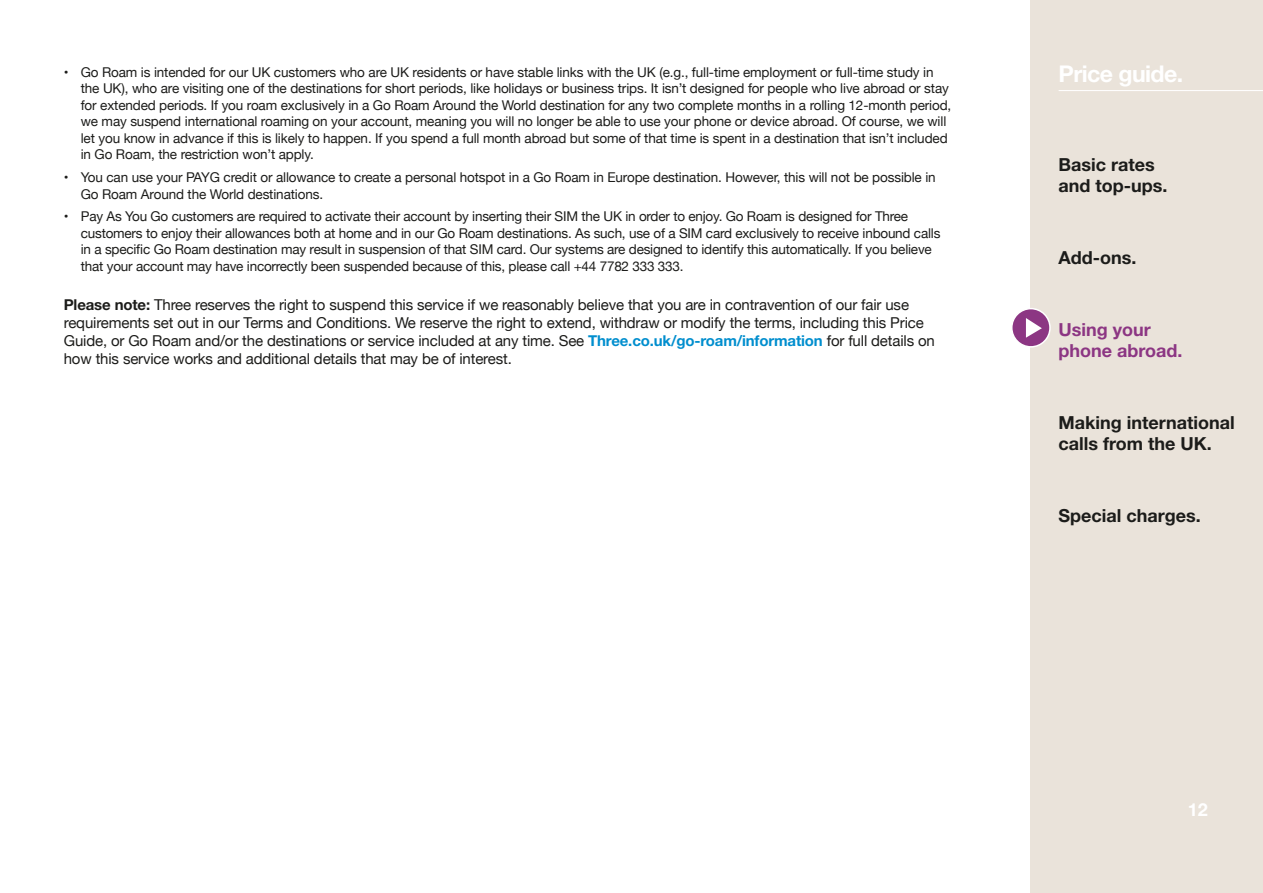
<style>
.page{position:relative;width:1263px;height:893px;background:#fff}
.page>*{position:absolute;margin:0;border:0;box-sizing:border-box;transform-origin:0 0}
.t1{font:700 23.1px "Helvetica Neue LT";letter-spacing:-.025em;color:#fff}
.t2{font:700 18px/21px "Helvetica Neue LT";color:#1c1c1a}
.t3{font:700 18px/21px "Helvetica Neue LT";color:#8c3683}
.t4{font:700 18px "Helvetica Neue LT";color:#fff}
.body_copy{font:15px/18px "Helvetica Neue";letter-spacing:-.01em;color:#1c1c1a}
.body_copy-2{font:13.5px/16.5px "Helvetica Neue";letter-spacing:-.01em;color:#1c1c1a}
.s1{font-family:"Helvetica Neue LT";font-weight:700}
.s2{font-family:"Helvetica Neue LT";font-weight:700;color:#008ece}
</style>
<div class="page">
<div style="left:1031px;top:0;width:232px;height:893px;background:#eae3da"></div>
<hr style="left:1058px;top:90px;width:205px;height:1px;background:#fff">
<div style="left:1012px;top:309px;width:38px;height:38px;background:#8c3683;border-radius:50%"></div>
<div style="left:1011px;top:308px;width:40px;height:40px;border:2px solid #fff;border-radius:50%"></div>
<svg style="left:1026px;top:318px;width:16px;height:20px"></svg>
<p class="body_copy-2" style="left:81px;top:64px;width:872px;text-indent:-17px">• Go Roam is intended for our UK customers who are UK residents or have stable links with the UK (e.g., full-time employment or full-time study in the UK), who are visiting one of the destinations for short periods, like holidays or business trips. It isn’t designed for people who live abroad or stay for extended periods. If you roam exclusively in a Go Roam Around the World destination for any two complete months in a rolling 12-month period, we may suspend international roaming on your account, meaning you will no longer be able to use your phone or device abroad. Of course, we will let you know in advance if this is likely to happen. If you spend a full month abroad but some of that time is spent in a destination that isn’t included in Go Roam, the restriction won’t apply.</p>
<p class="body_copy-2" style="left:81px;top:170px;width:856px;text-indent:-17px">• You can use your PAYG credit or allowance to create a personal hotspot in a Go Roam in Europe destination. However, this will not be possible in<br>Go Roam Around the World destinations.</p>
<p class="body_copy-2" style="left:81px;top:209px;width:861px;text-indent:-17px">• Pay As You Go customers are required to activate their account by inserting their SIM the UK in order to enjoy. Go Roam is designed for Three customers to enjoy their allowances both at home and in our Go Roam destinations. As such, use of a SIM card exclusively to receive inbound calls in a specific Go Roam destination may result in suspension of that SIM card. Our systems are designed to identify this automatically. If you believe that your account may have incorrectly been suspended because of this, please call +44 7782 333 333.</p>
<p class="body_copy" style="left:64px;top:297px;width:872px"><span class="s1">Please note:</span> Three reserves the right to suspend this service if we reasonably believe that you are in contravention of our fair use requirements set out in our Terms and Conditions. We reserve the right to extend, withdraw or modify the terms, including this Price Guide, or Go Roam and/or the destinations or service included at any time. See <span class="s2">Three.co.uk/go-roam/information</span> for full details on how this service works and additional details that may be of interest.</p>
<h1 class="t1" style="left:1058px;top:59px;width:126px">Price guide.</h1>
<p class="t2" style="left:1058px;top:153px;width:111px">Basic rates and top-ups.</p>
<p class="t2" style="left:1058px;top:246px;width:79px">Add-ons.</p>
<p class="t3" style="left:1058px;top:319px;width:126px">Using your phone abroad.</p>
<p class="t2" style="left:1058px;top:412px;width:178px">Making international calls from the UK.</p>
<p class="t2" style="left:1058px;top:505px;width:144px">Special charges.</p>
<h2 class="t4" style="left:1188px;top:799px;width:22px">12</h2>
</div>
